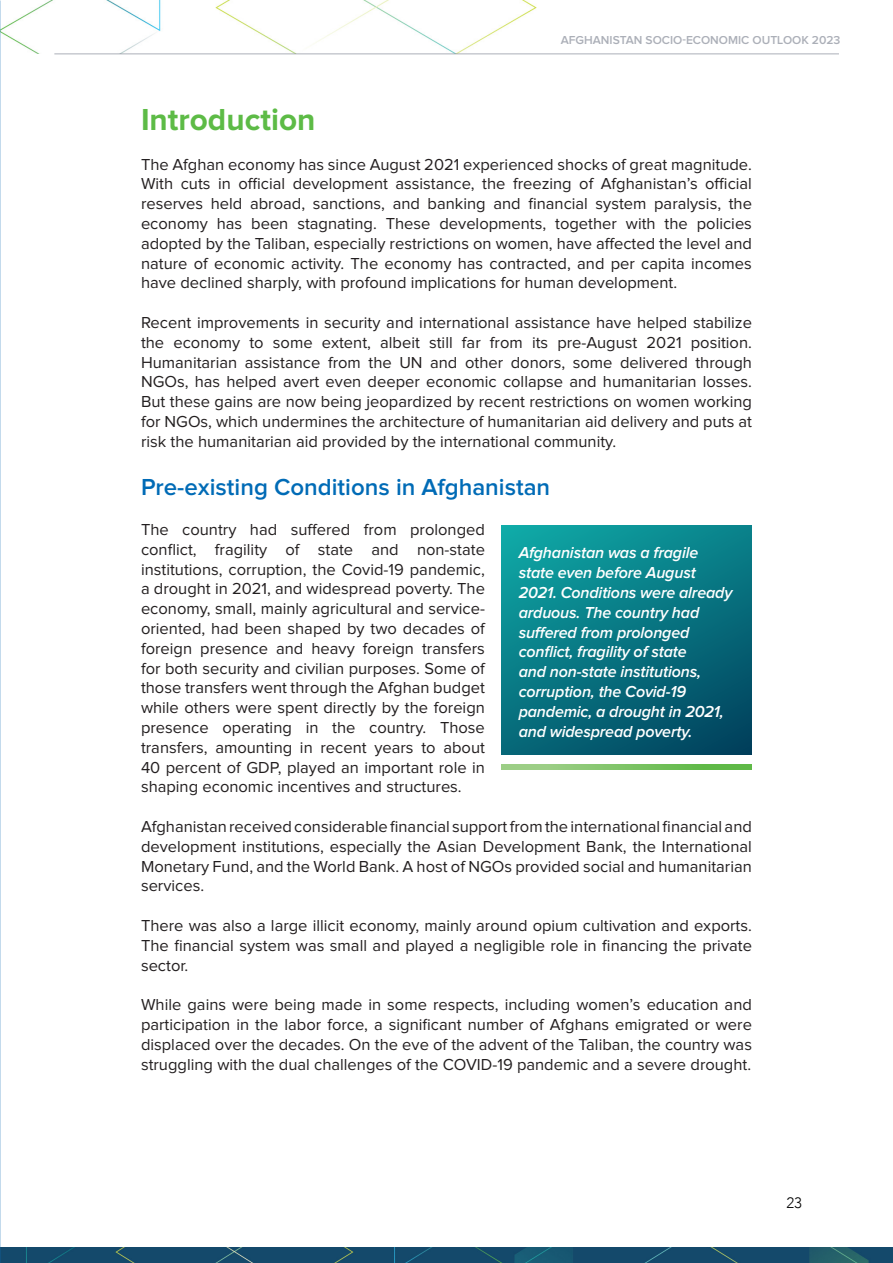
<style>
.page{position:relative;width:893px;height:1263px;background:#fff}
.page>*{position:absolute;margin:0;border:0;box-sizing:border-box;transform-origin:0 0}
.Header_1{font:700 31.5px "Proxima Nova";color:#5dbb46}
.Header_2{font:600 24px "Proxima Nova";color:#006bb6}
.t1{font:16.5px/19.8px "Proxima Nova";color:#231f20;text-align:justify}
.Quote_-_Box_text{font:italic 600 16.5px/19.8px "Proxima Nova";letter-spacing:-.01em;color:#fff}
.t2{font:300 15px "Avenir";color:#000}
.t3{font:600 12px "Proxima Nova";color:#787e8c}
</style>
<div class="page">
<img style="left:0;top:0;width:588px;height:54px">
<img style="left:1px;top:1247px;width:892px;height:16px">
<hr style="left:54px;top:54px;width:785px;height:1px;background:#787e8c">
<img style="left:0;top:1px;width:1px;height:1262px">
<svg style="left:502px;top:525px;width:250px;height:229px;background:#087481"></svg>
<svg style="left:502px;top:764px;width:250px;height:6px"></svg>
<p class="t3" style="left:561px;top:35px;width:281px">AFGHANISTAN SOCIO-ECONOMIC OUTLOOK 2023</p>
<p class="Header_1" style="left:141px;top:105px;width:176px">Introduction</p>
<p class="t1" style="left:141px;top:155px;width:612px">The Afghan economy has since August 2021 experienced shocks of great magnitude.<br>With cuts in official development assistance, the freezing of Afghanistan’s official reserves held abroad, sanctions, and banking and financial system paralysis, the economy has been stagnating. These developments, together with the policies adopted by the Taliban, especially restrictions on women, have affected the level and nature of economic activity. The economy has contracted, and per capita incomes have declined sharply, with profound implications for human development.</p>
<p class="t1" style="left:141px;top:313px;width:612px">Recent improvements in security and international assistance have helped stabilize the economy to some extent, albeit still far from its pre-August 2021 position.<br>Humanitarian assistance from the UN and other donors, some delivered through NGOs, has helped avert even deeper economic collapse and humanitarian losses.<br>But these gains are now being jeopardized by recent restrictions on women working for NGOs, which undermines the architecture of humanitarian aid delivery and puts at risk the humanitarian aid provided by the international community.</p>
<p class="Header_2" style="left:141px;top:476px;width:411px">Pre-existing Conditions in Afghanistan</p>
<p class="t1" style="left:141px;top:520px;width:345px">The country had suffered from prolonged conflict, fragility of state and non-state institutions, corruption, the Covid-19 pandemic, a drought in 2021, and widespread poverty. The economy, small, mainly agricultural and service&shy;oriented, had been shaped by two decades of foreign presence and heavy foreign transfers for both security and civilian purposes. Some of those transfers went through the Afghan budget while others were spent directly by the foreign presence operating in the country. Those transfers, amounting in recent years to about 40 percent of GDP, played an important role in shaping economic incentives and structures.</p>
<p class="t1" style="left:141px;top:817px;width:612px">Afghanistan received considerable financial support from the international financial and development institutions, especially the Asian Development Bank, the International Monetary Fund, and the World Bank. A host of NGOs provided social and humanitarian services.</p>
<p class="t1" style="left:141px;top:916px;width:612px">There was also a large illicit economy, mainly around opium cultivation and exports.<br>The financial system was small and played a negligible role in financing the private sector.</p>
<p class="t1" style="left:141px;top:995px;width:612px">While gains were being made in some respects, including women’s education and participation in the labor force, a significant number of Afghans emigrated or were displaced over the decades. On the eve of the advent of the Taliban, the country was struggling with the dual challenges of the COVID-19 pandemic and a severe drought.</p>
<p class="Quote_-_Box_text" style="left:519px;top:544px;width:215px">Afghanistan was a fragile state even before August<br>2021. Conditions were already arduous. The country had suffered from prolonged conflict, fragility of state<br>and non-state institutions, corruption, the Covid-19 pandemic, a drought in 2021, and widespread poverty.</p>
<p class="t2" style="left:786px;top:1194px;width:17px">23</p>
</div>
